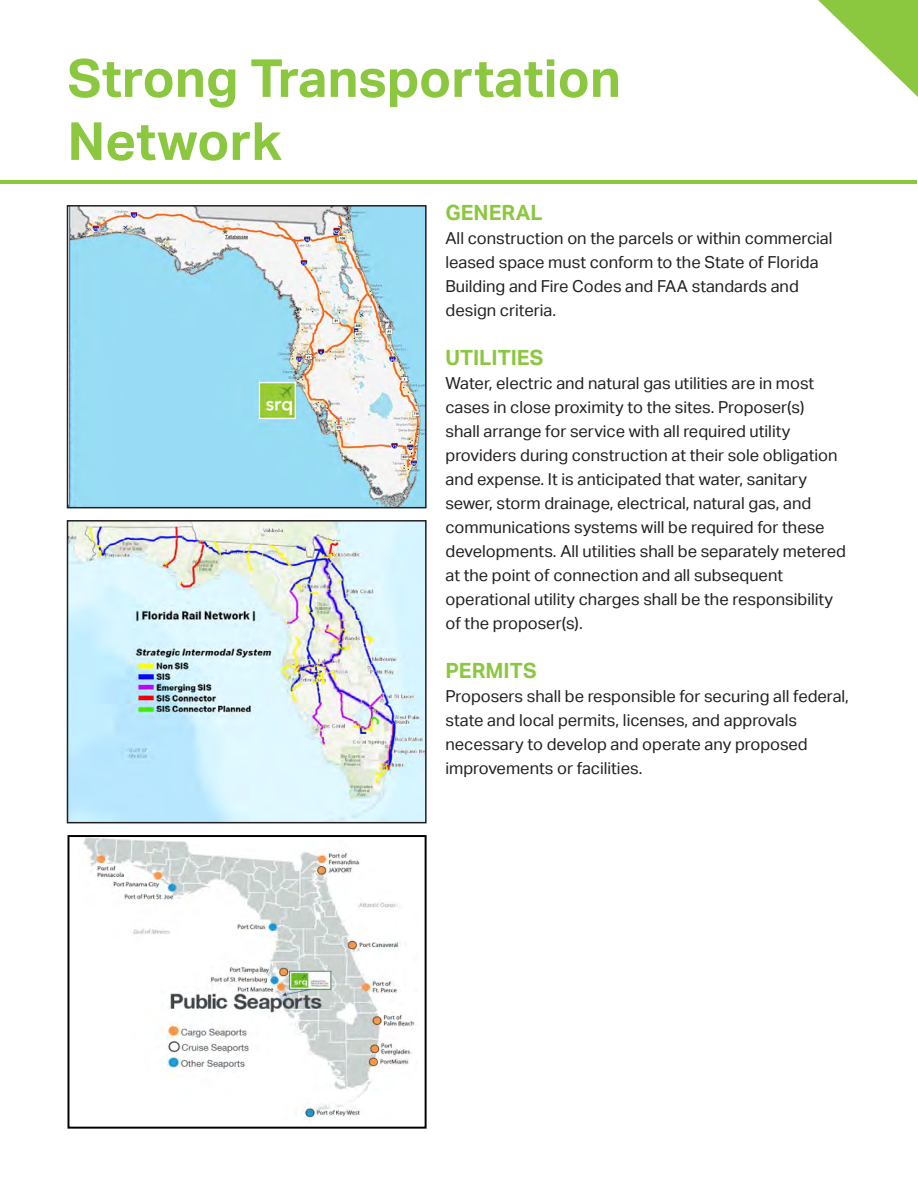
<style>
.page{position:relative;width:918px;height:1188px;background:#fff}
.page>*{position:absolute;margin:0;border:0;box-sizing:border-box;transform-origin:0 0}
.t1{font:700 52.5px/63px "AECOM Sans";color:#8cc740}
.t2{font:700 21px "AECOM Sans";color:#8cc740}
.t3{font:16.5px/24px "AECOM Sans";color:#231f20}
</style>
<div class="page">
<svg style="left:818px;top:0;width:100px;height:97px"></svg>
<hr style="left:1px;top:180px;width:916px;height:4px;background:#8cc740">
<img style="left:83px;top:838px;width:332px;height:285px">
<div style="left:68px;top:835px;width:359px;height:294px;border:2px solid #000"></div>
<img style="left:70px;top:208px;width:354px;height:297px">
<div style="left:67px;top:205px;width:360px;height:303px;border:2px solid #231f20"></div>
<img style="left:70px;top:523px;width:354px;height:297px">
<div style="left:67px;top:520px;width:360px;height:303px;border:2px solid #231f20"></div>
<p class="t1" style="left:68px;top:47px;width:555px">Strong Transportation<br>Network</p>
<p class="t2" style="left:446px;top:201px;width:99px">GENERAL</p>
<p class="t3" style="left:446px;top:226px;width:389px">All construction on the parcels or within commercial leased space must conform to the State of Florida Building and Fire Codes and FAA standards and design criteria.</p>
<p class="t2" style="left:446px;top:346px;width:99px">UTILITIES</p>
<p class="t3" style="left:446px;top:372px;width:402px">Water, electric and natural gas utilities are in most cases in close proximity to the sites. Proposer(s)<br>shall arrange for service with all required utility providers during construction at their sole obligation and expense. It is anticipated that water, sanitary sewer, storm drainage, electrical, natural gas, and communications systems will be required for these developments. All utilities shall be separately metered at the point of connection and all subsequent operational utility charges shall be the responsibility of the proposer(s).</p>
<p class="t2" style="left:446px;top:659px;width:93px">PERMITS</p>
<p class="t3" style="left:446px;top:685px;width:405px">Proposers shall be responsible for securing all federal, state and local permits, licenses, and approvals necessary to develop and operate any proposed improvements or facilities.</p>
</div>
